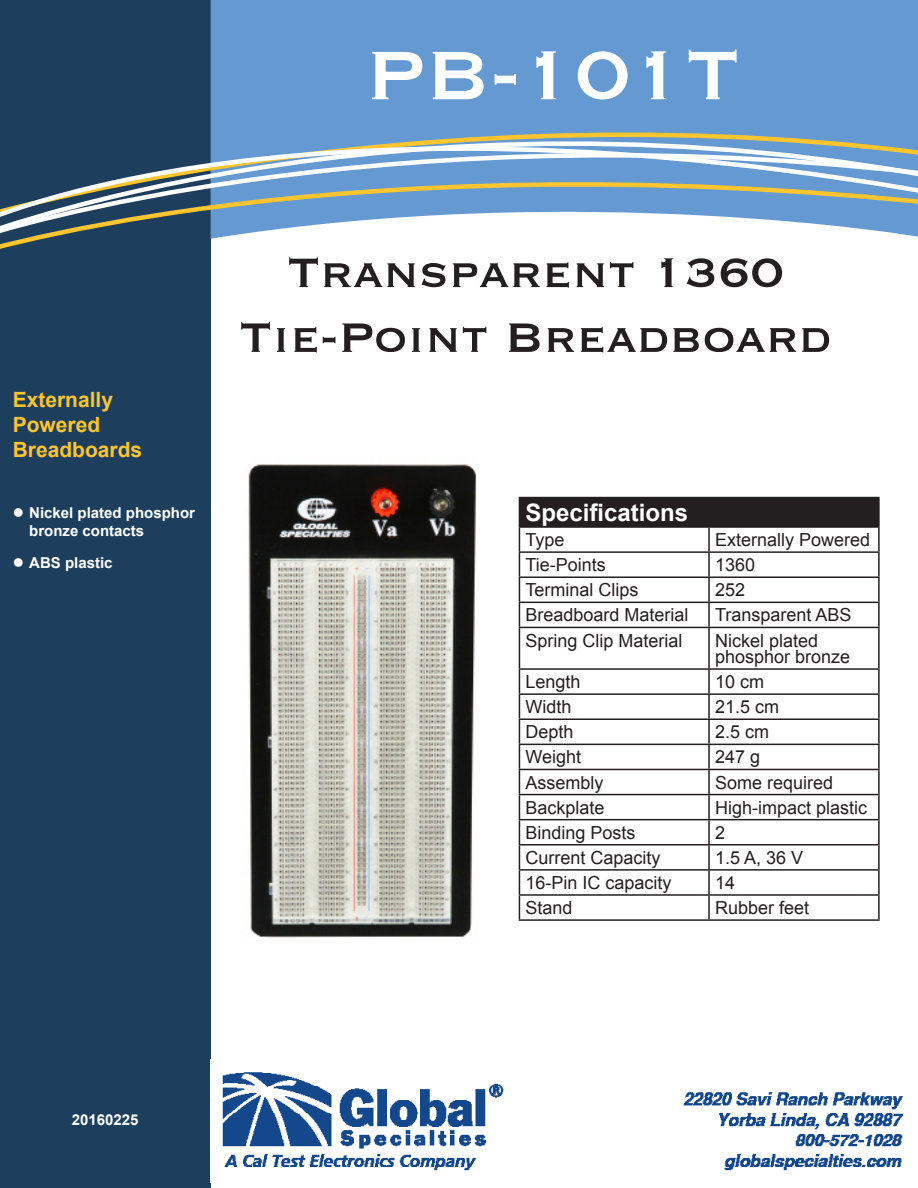
<style>
.page{position:relative;width:918px;height:1188px;background:#fff}
.page>*{position:absolute;margin:0;border:0;box-sizing:border-box;transform-origin:0 0}
.t1{font:90px "Copperplate";color:#fff}
.t2{font:54px/64.8px "Copperplate";color:#231f20;text-align:center}
.t3{font:700 24px "Arial";color:#fff}
.t4{font:700 21px/25.2px "Arial";color:#fec52e}
.t5{font:18px/16.5px "Arial";color:#231f20}
.t6{font:700 15px/18px "Arial";color:#fff}
</style>
<div class="page">
<div style="left:0;top:0;width:211px;height:1188px;background:#1d3f5d"></div>
<img style="left:222px;top:1072px;width:681px;height:99px">
<div style="left:211px;top:0;width:707px;height:67px;background:#6599d1"></div>
<svg style="left:0;top:67px;width:918px;height:181px"></svg>
<svg style="left:0;top:68px;width:918px;height:170px"></svg>
<img style="left:248px;top:464px;width:287px;height:474px">
<div style="left:519px;top:498px;width:360px;height:29px;background:#231f20"></div>
<hr style="left:519px;top:497px;width:190px;height:1px;background:#231f20">
<hr style="left:709px;top:497px;width:171px;height:1px;background:#231f20">
<hr style="left:878px;top:498px;width:2px;height:28px;background:#231f20">
<hr style="left:519px;top:526px;width:190px;height:2px;background:#231f20">
<hr style="left:709px;top:526px;width:171px;height:2px;background:#231f20">
<hr style="left:708px;top:528px;width:2px;height:23px;background:#231f20">
<hr style="left:878px;top:528px;width:2px;height:23px;background:#231f20">
<hr style="left:519px;top:551px;width:190px;height:2px;background:#231f20">
<hr style="left:709px;top:551px;width:171px;height:2px;background:#231f20">
<hr style="left:708px;top:553px;width:2px;height:23px;background:#231f20">
<hr style="left:878px;top:553px;width:2px;height:23px;background:#231f20">
<hr style="left:519px;top:576px;width:190px;height:2px;background:#231f20">
<hr style="left:709px;top:576px;width:171px;height:2px;background:#231f20">
<hr style="left:708px;top:578px;width:2px;height:24px;background:#231f20">
<hr style="left:878px;top:578px;width:2px;height:24px;background:#231f20">
<hr style="left:519px;top:602px;width:190px;height:1px;background:#231f20">
<svg style="left:519px;top:527px;width:1px;height:100px"></svg>
<hr style="left:709px;top:602px;width:171px;height:1px;background:#231f20">
<hr style="left:708px;top:603px;width:2px;height:24px;background:#231f20">
<hr style="left:878px;top:603px;width:2px;height:24px;background:#231f20">
<hr style="left:519px;top:627px;width:190px;height:1px;background:#231f20">
<hr style="left:519px;top:628px;width:1px;height:40px;background:#231f20">
<hr style="left:709px;top:627px;width:171px;height:1px;background:#231f20">
<hr style="left:708px;top:628px;width:2px;height:40px;background:#231f20">
<hr style="left:878px;top:628px;width:2px;height:40px;background:#231f20">
<hr style="left:519px;top:668px;width:190px;height:2px;background:#231f20">
<hr style="left:709px;top:668px;width:171px;height:2px;background:#231f20">
<hr style="left:708px;top:670px;width:2px;height:23px;background:#231f20">
<hr style="left:878px;top:670px;width:2px;height:23px;background:#231f20">
<hr style="left:519px;top:693px;width:190px;height:2px;background:#231f20">
<hr style="left:709px;top:693px;width:171px;height:2px;background:#231f20">
<hr style="left:708px;top:695px;width:2px;height:24px;background:#231f20">
<hr style="left:878px;top:695px;width:2px;height:24px;background:#231f20">
<hr style="left:519px;top:719px;width:190px;height:1px;background:#231f20">
<hr style="left:709px;top:719px;width:171px;height:1px;background:#231f20">
<hr style="left:708px;top:720px;width:2px;height:24px;background:#231f20">
<hr style="left:878px;top:720px;width:2px;height:24px;background:#231f20">
<hr style="left:519px;top:744px;width:190px;height:1px;background:#231f20">
<hr style="left:709px;top:744px;width:171px;height:1px;background:#231f20">
<hr style="left:708px;top:745px;width:2px;height:24px;background:#231f20">
<hr style="left:878px;top:745px;width:2px;height:24px;background:#231f20">
<hr style="left:519px;top:769px;width:190px;height:1px;background:#231f20">
<hr style="left:709px;top:769px;width:171px;height:1px;background:#231f20">
<hr style="left:708px;top:770px;width:2px;height:24px;background:#231f20">
<hr style="left:878px;top:770px;width:2px;height:24px;background:#231f20">
<hr style="left:519px;top:794px;width:190px;height:1px;background:#231f20">
<hr style="left:709px;top:794px;width:171px;height:1px;background:#231f20">
<hr style="left:708px;top:795px;width:2px;height:24px;background:#231f20">
<hr style="left:878px;top:795px;width:2px;height:24px;background:#231f20">
<hr style="left:519px;top:819px;width:190px;height:1px;background:#231f20">
<hr style="left:709px;top:819px;width:171px;height:1px;background:#231f20">
<hr style="left:708px;top:820px;width:2px;height:24px;background:#231f20">
<hr style="left:878px;top:820px;width:2px;height:24px;background:#231f20">
<hr style="left:519px;top:844px;width:190px;height:2px;background:#231f20">
<hr style="left:709px;top:844px;width:171px;height:2px;background:#231f20">
<hr style="left:708px;top:846px;width:2px;height:23px;background:#231f20">
<hr style="left:878px;top:846px;width:2px;height:23px;background:#231f20">
<hr style="left:519px;top:869px;width:190px;height:2px;background:#231f20">
<hr style="left:709px;top:869px;width:171px;height:2px;background:#231f20">
<hr style="left:708px;top:871px;width:2px;height:23px;background:#231f20">
<hr style="left:878px;top:871px;width:2px;height:23px;background:#231f20">
<hr style="left:519px;top:894px;width:190px;height:2px;background:#231f20">
<svg style="left:519px;top:670px;width:1px;height:249px"></svg>
<hr style="left:709px;top:894px;width:171px;height:2px;background:#231f20">
<hr style="left:708px;top:896px;width:2px;height:23px;background:#231f20">
<hr style="left:878px;top:896px;width:2px;height:23px;background:#231f20">
<hr style="left:519px;top:919px;width:190px;height:2px;background:#231f20">
<hr style="left:709px;top:919px;width:171px;height:2px;background:#231f20">
<h1 class="t1" style="left:365px;top:16px;width:376px">PB-101T</h1>
<p class="t4" style="left:13px;top:389px;width:131px">Externally<br>Powered<br>Breadboards</p>
<p class="t6" style="left:29px;top:506px;width:167px">Nickel plated phosphor bronze contacts</p>
<p class="t6" style="left:29px;top:555px;width:85px">ABS plastic</p>
<h2 class="t2" style="left:239px;top:236px;width:594px">Transparent 1360<br>Tie-Point Breadboard</h2>
<h3 class="t3" style="left:525px;top:497px;width:164px">Specifications</h3>
<p class="t5" style="left:525px;top:533px;width:41px">Type</p>
<p class="t5" style="left:715px;top:533px;width:157px">Externally Powered</p>
<p class="t5" style="left:525px;top:558px;width:82px">Tie-Points</p>
<p class="t5" style="left:715px;top:558px;width:42px">1360</p>
<p class="t5" style="left:525px;top:583px;width:115px">Terminal Clips</p>
<p class="t5" style="left:715px;top:583px;width:32px">252</p>
<p class="t5" style="left:525px;top:609px;width:165px">Breadboard Material</p>
<p class="t5" style="left:715px;top:609px;width:138px">Transparent ABS</p>
<p class="t5" style="left:525px;top:634px;width:159px">Spring Clip Material</p>
<p class="t5" style="left:715px;top:634px;width:137px">Nickel plated phosphor bronze</p>
<p class="t5" style="left:525px;top:675px;width:57px">Length</p>
<p class="t5" style="left:715px;top:675px;width:51px">10 cm</p>
<p class="t5" style="left:525px;top:700px;width:48px">Width</p>
<p class="t5" style="left:715px;top:700px;width:66px">21.5 cm</p>
<p class="t5" style="left:525px;top:725px;width:50px">Depth</p>
<p class="t5" style="left:715px;top:725px;width:56px">2.5 cm</p>
<p class="t5" style="left:525px;top:751px;width:57px">Weight</p>
<p class="t5" style="left:715px;top:751px;width:47px">247 g</p>
<p class="t5" style="left:525px;top:776px;width:80px">Assembly</p>
<p class="t5" style="left:715px;top:776px;width:120px">Some required</p>
<p class="t5" style="left:525px;top:801px;width:81px">Backplate</p>
<p class="t5" style="left:715px;top:801px;width:154px">High-impact plastic</p>
<p class="t5" style="left:525px;top:826px;width:112px">Binding Posts</p>
<p class="t5" style="left:715px;top:826px;width:12px">2</p>
<p class="t5" style="left:525px;top:851px;width:137px">Current Capacity</p>
<p class="t5" style="left:715px;top:851px;width:90px">1.5 A, 36 V</p>
<p class="t5" style="left:525px;top:876px;width:148px">16-Pin IC capacity</p>
<p class="t5" style="left:715px;top:876px;width:22px">14</p>
<p class="t5" style="left:525px;top:901px;width:49px">Stand</p>
<p class="t5" style="left:715px;top:901px;width:96px">Rubber feet</p>
<p class="t6" style="left:72px;top:1112px;width:68px">20160225</p>
</div>
